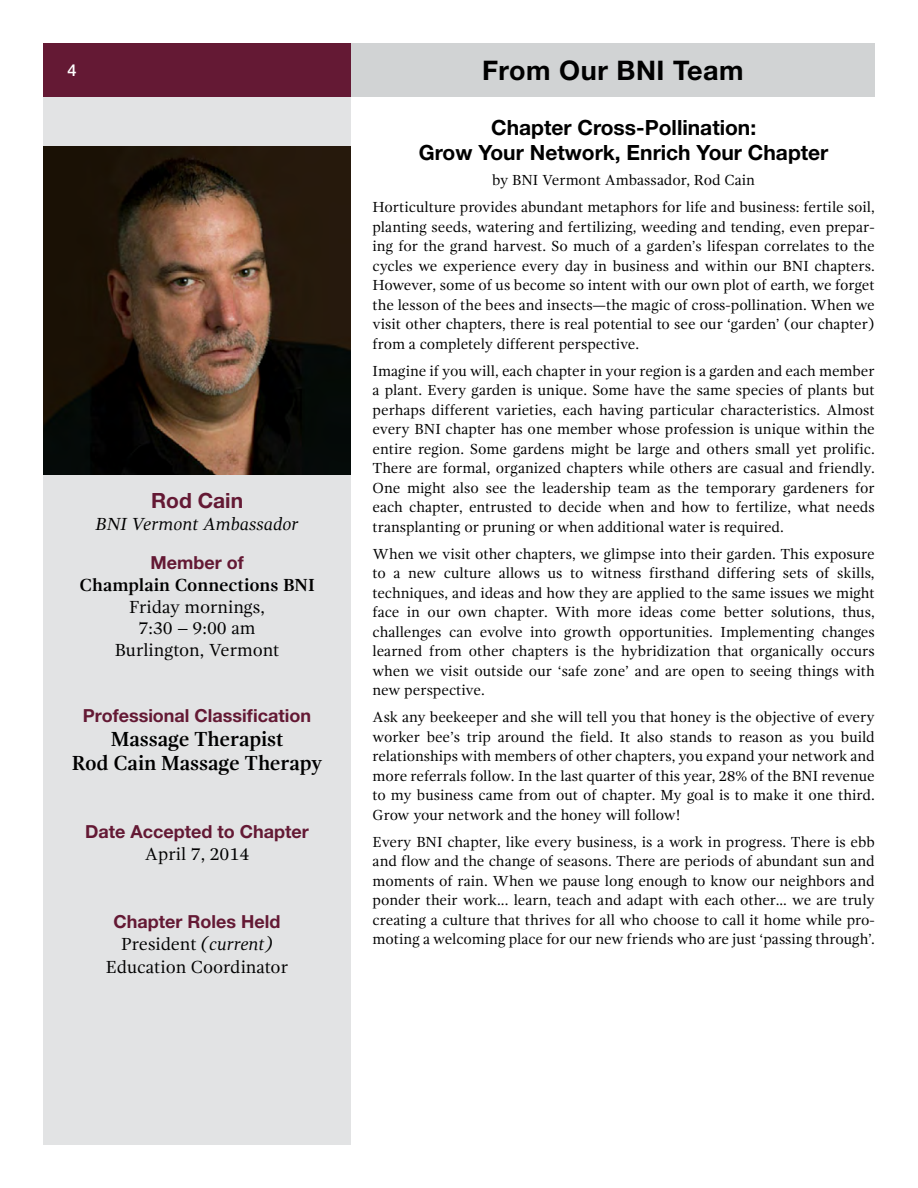
<style>
.page{position:relative;width:918px;height:1188px;background:#fff}
.page>*{position:absolute;margin:0;border:0;box-sizing:border-box;transform-origin:0 0}
.t1{font:700 27px "Helvetica Neue";letter-spacing:.02em;color:#000}
.t2{font:700 21px/25.2px "Helvetica Neue";color:#000;text-align:center}
.t3{font:700 21px/24px "Gandhi Serif";letter-spacing:-.01em;color:#000;text-align:center}
.t4{font:700 21px "Helvetica Neue";color:#641934}
.t5{font:18px/21.6px "Gandhi Serif";color:#000;text-align:center}
.t6{font:700 18px "Helvetica Neue";color:#641934}
.t7{font:700 18px "Gandhi Serif";color:#000}
.t8{font:italic 18px "Gandhi Serif";color:#000}
.t9{font:500 16.5px "Helvetica Neue";color:#fff}
.t10{font:15px/19.5px "Gandhi Serif";color:#000;text-align:justify}
.s1{font-style:italic}
</style>
<div class="page">
<div style="left:351px;top:43px;width:524px;height:54px;background:#d1d3d4"></div>
<div style="left:43px;top:89px;width:308px;height:475px;background:#e2e3e4"></div>
<div style="left:43px;top:43px;width:308px;height:54px;background:#641934"></div>
<img style="left:43px;top:147px;width:308px;height:328px">
<div style="left:43px;top:475px;width:308px;height:670px;background:#e2e3e4"></div>
<p class="t9" style="left:68px;top:60px;width:11px">4</p>
<h1 class="t1" style="left:482px;top:53px;width:263px">From Our BNI Team</h1>
<h2 class="t4" style="left:151px;top:487px;width:94px">Rod Cain</h2>
<p class="t8" style="left:96px;top:514px;width:204px">BNI Vermont Ambassador</p>
<p class="t6" style="left:150px;top:552px;width:95px">Member of</p>
<p class="t7" style="left:79px;top:575px;width:237px">Champlain Connections BNI</p>
<p class="t5" style="left:115px;top:596px;width:166px">Friday mornings,<br>7:30 – 9:00 am<br>Burlington, Vermont</p>
<p class="t6" style="left:83px;top:705px;width:230px">Professional Classification</p>
<h2 class="t3" style="left:72px;top:727px;width:252px">Massage Therapist<br>Rod Cain Massage Therapy</h2>
<p class="t6" style="left:85px;top:820px;width:225px">Date Accepted to Chapter</p>
<p class="t5" style="left:145px;top:844px;width:106px">April 7, 2014</p>
<p class="t6" style="left:114px;top:910px;width:168px">Chapter Roles Held</p>
<p class="t5" style="left:106px;top:933px;width:184px;line-height:22.5px">President <span class="s1">(current)<br></span>Education Coordinator</p>
<h2 class="t2" style="left:419px;top:114px;width:411px">Chapter Cross-Pollination:<br>Grow Your Network, Enrich Your Chapter</h2>
<p class="t10" style="left:373px;top:166px;width:504px;line-height:27px;text-align:center">by BNI Vermont Ambassador, Rod Cain<br>Horticulture provides abundant metaphors for life and business: fertile soil,</p>
<p class="t10" style="left:373px;top:217px;width:504px">planting seeds, watering and fertilizing, weeding and tending, even prepar&shy;ing for the grand harvest. So much of a garden’s lifespan correlates to the cycles we experience every day in business and within our BNI chapters.<br>However, some of us become so intent with our own plot of earth, we forget the lesson of the bees and insects—the magic of cross-pollination. When we visit other chapters, there is real potential to see our ‘garden’ (our chapter) from a completely different perspective.</p>
<p class="t10" style="left:373px;top:361px;width:504px">Imagine if you will, each chapter in your region is a garden and each member a plant. Every garden is unique. Some have the same species of plants but perhaps different varieties, each having particular characteristics. Almost every BNI chapter has one member whose profession is unique within the entire region. Some gardens might be large and others small yet prolific.<br>There are formal, organized chapters while others are casual and friendly.<br>One might also see the leadership team as the temporary gardeners for each chapter, entrusted to decide when and how to fertilize, what needs transplanting or pruning or when additional water is required.</p>
<p class="t10" style="left:373px;top:544px;width:504px">When we visit other chapters, we glimpse into their garden. This exposure to a new culture allows us to witness firsthand differing sets of skills, techniques, and ideas and how they are applied to the same issues we might face in our own chapter. With more ideas come better solutions, thus, challenges can evolve into growth opportunities. Implementing changes learned from other chapters is the hybridization that organically occurs when we visit outside our ‘safe zone’ and are open to seeing things with new perspective.</p>
<p class="t10" style="left:373px;top:707px;width:504px">Ask any beekeeper and she will tell you that honey is the objective of every worker bee’s trip around the field. It also stands to reason as you build relationships with members of other chapters, you expand your network and more referrals follow. In the last quarter of this year, 28% of the BNI revenue to my business came from out of chapter. My goal is to make it one third.<br>Grow your network and the honey will follow!</p>
<p class="t10" style="left:373px;top:832px;width:504px">Every BNI chapter, like every business, is a work in progress. There is ebb and flow and the change of seasons. There are periods of abundant sun and moments of rain. When we pause long enough to know our neighbors and ponder their work... learn, teach and adapt with each other... we are truly creating a culture that thrives for all who choose to call it home while pro&shy;moting a welcoming place for our new friends who are just ‘passing through’.</p>
</div>
